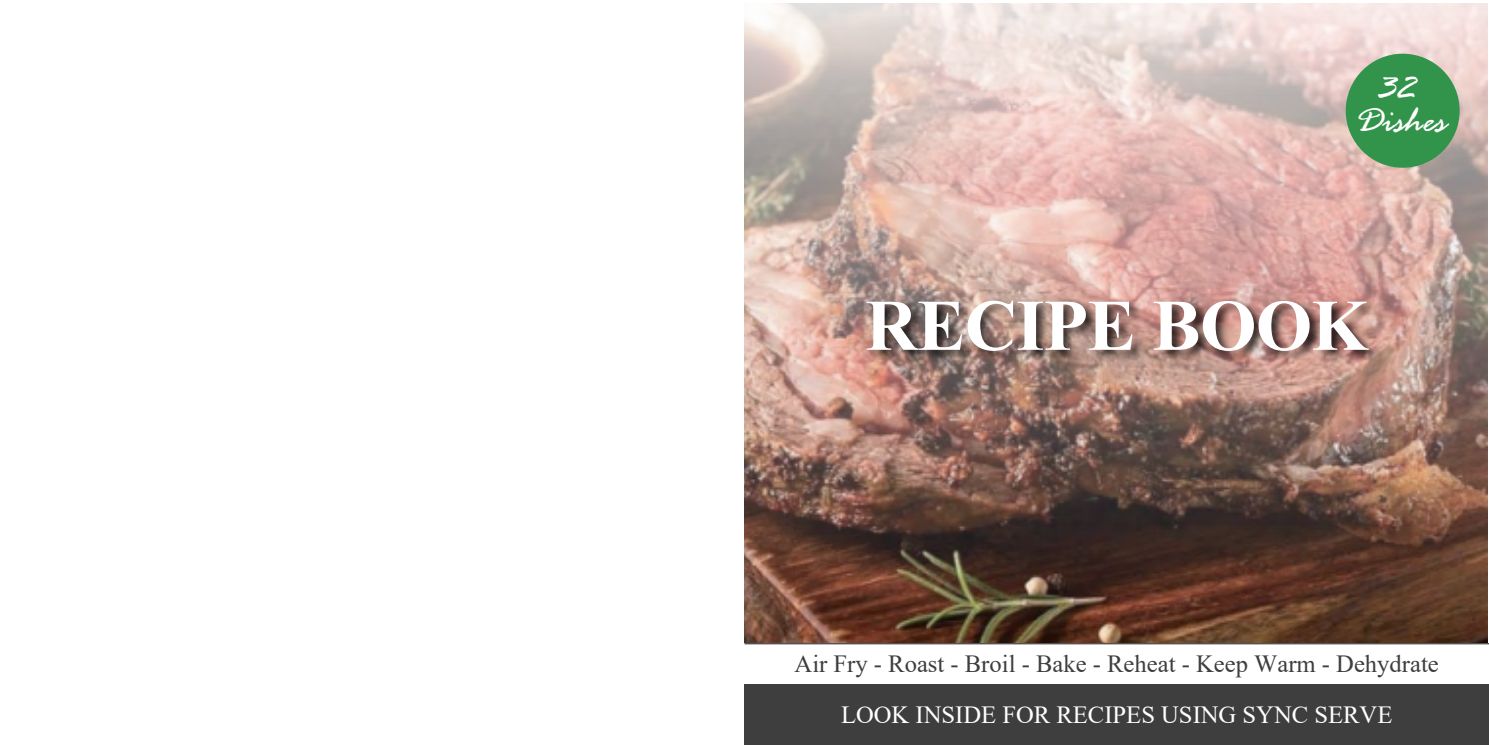
<style>
.page{position:relative;width:1489px;height:745px;background:#fff}
.page>*{position:absolute;margin:0;border:0;box-sizing:border-box;transform-origin:0 0}
.t1{font:700 72.62px "Times New Roman";letter-spacing:-.01em;color:#fff}
.t2{font:italic 40.12px/32.2px "Rage";color:#fff;text-align:center}
.t3{font:24.62px "Times New Roman";color:#3e3e3f}
.t4{font:24.62px "Times New Roman";color:#fff}
</style>
<div class="page">
<img style="left:744px;top:3px;width:743px;height:639px">
<img style="left:860px;top:282px;width:525px;height:107px">
<div style="left:744px;top:683px;width:744px;height:61px;background:#3e3e3f"></div>
<hr style="left:744px;top:642px;width:744px;height:2px;background:#3e3e3f">
<div style="left:1345px;top:54px;width:114px;height:114px;background:#32944a;border-radius:50%"></div>
<h2 class="t2" style="left:1354px;top:76px;width:93px">32<br>Dishes</h2>
<h1 class="t1" style="left:865px;top:273px;width:504px">RECIPE BOOK</h1>
<p class="t3" style="left:794px;top:646px;width:645px">Air Fry - Roast - Broil - Bake - Reheat - Keep Warm - Dehydrate</p>
<p class="t4" style="left:841px;top:697px;width:553px">LOOK INSIDE FOR RECIPES USING SYNC SERVE</p>
</div>
